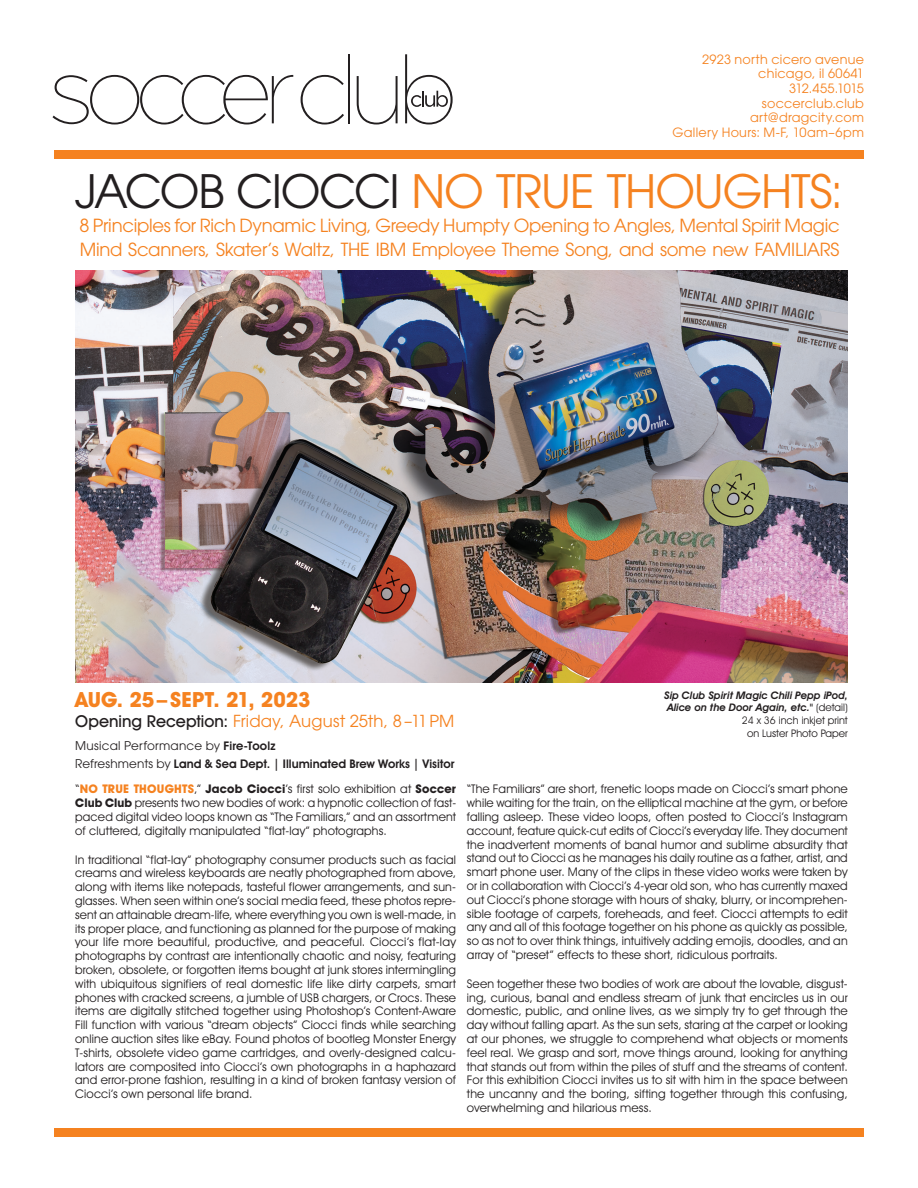
<style>
.page{position:relative;width:918px;height:1188px;background:#fff}
.page>*{position:absolute;margin:0;border:0;box-sizing:border-box;transform-origin:0 0}
.t1{font:45.75px "ITC Avant Garde Pro";letter-spacing:-.025em;color:#f58220}
.No_Spacing{font:700 21px "ITC Avant Garde Gothic";color:#f58220}
.t2{font:18px/24px "ITC Avant Garde Pro";letter-spacing:-.015em;color:#f58220}
.No_Spacing-2{font:16.5px "ITC Avant Garde Pro";letter-spacing:.01em;color:#f58220}
.No_Spacing-3{font:12.75px "ITC Avant Garde Pro";letter-spacing:.02em;color:#f58220}
.No_Spacing-4{font:12.75px "ITC Avant Garde Pro";letter-spacing:-.045em;color:#f58220}
.New_Main{font:12px/13.8px "ITC Avant Garde Gothic";letter-spacing:.015em;color:#231f20;text-align:justify}
.No_Spacing-5{font:600 12px "ITC Avant Garde Gothic";color:#231f20}
.No_Spacing-6{font:12px "ITC Avant Garde Pro";letter-spacing:.02em;color:#231f20}
.t3{font:10.5px/12.6px "ITC Avant Garde Gothic Obliq Demi";color:#231f20;text-align:right}
.s1{color:#231f20}
.s2{font-family:"ITC Avant Garde Gothic";font-weight:500;color:#231f20}
.s3{font-family:"ITC Avant Garde Gothic";font-weight:600}
.s4{font-family:"ITC Avant Garde Pro";font-weight:400}
.s5{font-weight:700;color:#f58220}
.s6{font-weight:700}
.s7{font-family:"ITC Avant Garde Gothic"}
</style>
<div class="page">
<img style="left:75px;top:270px;width:773px;height:412px">
<svg style="left:52px;top:75px;width:241px;height:49px"></svg>
<svg style="left:301px;top:75px;width:43px;height:49px"></svg>
<hr style="left:348px;top:54px;width:2px;height:69px;background:#231f20">
<svg style="left:357px;top:76px;width:41px;height:48px"></svg>
<svg style="left:405px;top:54px;width:48px;height:70px"></svg>
<div style="left:54px;top:150px;width:810px;height:8px;background:#f58220"></div>
<div style="left:54px;top:1129px;width:810px;height:8px;background:#f58220"></div>
<p class="No_Spacing-3" style="left:702px;top:51px;width:163px">2923 north cicero avenue</p>
<p class="No_Spacing-3" style="left:758px;top:66px;width:107px">chicago, il 60641</p>
<p class="No_Spacing-4" style="left:789px;top:80px;width:76px">312.455.1015</p>
<p class="No_Spacing-3" style="left:762px;top:95px;width:104px">soccerclub.club</p>
<p class="No_Spacing-3" style="left:750px;top:110px;width:115px">art@dragcity.com</p>
<p class="No_Spacing-3" style="left:673px;top:124px;width:193px">Gallery Hours: M-F, 10am–6pm</p>
<p class="t1" style="left:75px;top:163px;width:770px"><span class="s1">JACOB CIOCCI</span> NO TRUE THOUGHTS:</p>
<p class="t2" style="left:80px;top:213px;width:762px">8 Principles for Rich Dynamic Living, Greedy Humpty Opening to Angles, Mental Spirit Magic<br>Mind Scanners, Skater’s Waltz, THE IBM Employee Theme Song, and some new FAMILIARS</p>
<p class="No_Spacing" style="left:75px;top:687px;width:237px">AUG. 25–SEPT. 21, 2023</p>
<p class="No_Spacing-2" style="left:75px;top:710px;width:381px"><span class="s2">Opening Reception:</span> Friday, August 25th, 8–11PM</p>
<p class="No_Spacing-6" style="left:75px;top:738px;width:202px">Musical Performance by <span class="s3">Fire-Toolz</span></p>
<p class="No_Spacing-5" style="left:75px;top:756px;width:381px"><span class="s4">Refreshments by</span> Land &amp; Sea Dept. | Illuminated Brew Works | Visitor</p>
<p class="New_Main" style="left:75px;top:782px;width:382px">“<span class="s5">NO TRUE THOUGHTS</span>,” <span class="s6">Jacob Ciocci</span>’s first solo exhibition at <span class="s6">Soccer Club Club</span> presents two new bodies of work: a hypnotic collection of fast&shy;paced digital video loops known as “The Familiars,” and an assortment of cluttered, digitally manipulated “flat-lay” photographs.</p>
<p class="New_Main" style="left:75px;top:852px;width:382px">In traditional “flat-lay” photography consumer products such as facial creams and wireless keyboards are neatly photographed from above, along with items like notepads, tasteful flower arrangements, and sun&shy;glasses. When seen within one’s social media feed, these photos repre&shy;sent an attainable dream-life, where everything you own is well-made, in its proper place, and functioning as planned for the purpose of making your life more beautiful, productive, and peaceful. Ciocci’s flat-lay photographs by contrast are intentionally chaotic and noisy, featuring broken, obsolete, or forgotten items bought at junk stores intermingling with ubiquitous signifiers of real domestic life like dirty carpets, smart phones with cracked screens, a jumble of USB chargers, or Crocs. These items are digitally stitched together using Photoshop’s Content-Aware Fill function with various “dream objects” Ciocci finds while searching online auction sites like eBay. Found photos of bootleg Monster Energy T-shirts, obsolete video game cartridges, and overly-designed calcu&shy;lators are composited into Ciocci’s own photographs in a haphazard and error-prone fashion, resulting in a kind of broken fantasy version of Ciocci’s own personal life brand.</p>
<p class="t3" style="left:664px;top:689px;width:185px">Sip Club Spirit Magic Chili Pepp iPod,<br>Alice on the Door Again, etc." <span class="s7">(detail)<br>24 x 36 inch inkjet print<br>on Luster Photo Paper</span></p>
<p class="New_Main" style="left:467px;top:782px;width:382px">“The Familiars” are short, frenetic loops made on Ciocci’s smart phone while waiting for the train, on the elliptical machine at the gym, or before falling asleep. These video loops, often posted to Ciocci’s Instagram account, feature quick-cut edits of Ciocci’s everyday life. They document the inadvertent moments of banal humor and sublime absurdity that stand out to Ciocci as he manages his daily routine as a father, artist, and smart phone user. Many of the clips in these video works were taken by or in collaboration with Ciocci’s 4-year old son, who has currently maxed out Ciocci’s phone storage with hours of shaky, blurry, or incomprehen&shy;sible footage of carpets, foreheads, and feet. Ciocci attempts to edit any and all of this footage together on his phone as quickly as possible, so as not to over think things, intuitively adding emojis, doodles, and an array of “preset” effects to these short, ridiculous portraits.</p>
<p class="New_Main" style="left:467px;top:977px;width:382px">Seen together these two bodies of work are about the lovable, disgust&shy;ing, curious, banal and endless stream of junk that encircles us in our domestic, public, and online lives, as we simply try to get through the day without falling apart. As the sun sets, staring at the carpet or looking at our phones, we struggle to comprehend what objects or moments feel real. We grasp and sort, move things around, looking for anything that stands out from within the piles of stuff and the streams of content.<br>For this exhibition Ciocci invites us to sit with him in the space between the uncanny and the boring, sifting together through this confusing, overwhelming and hilarious mess.</p>
</div>
